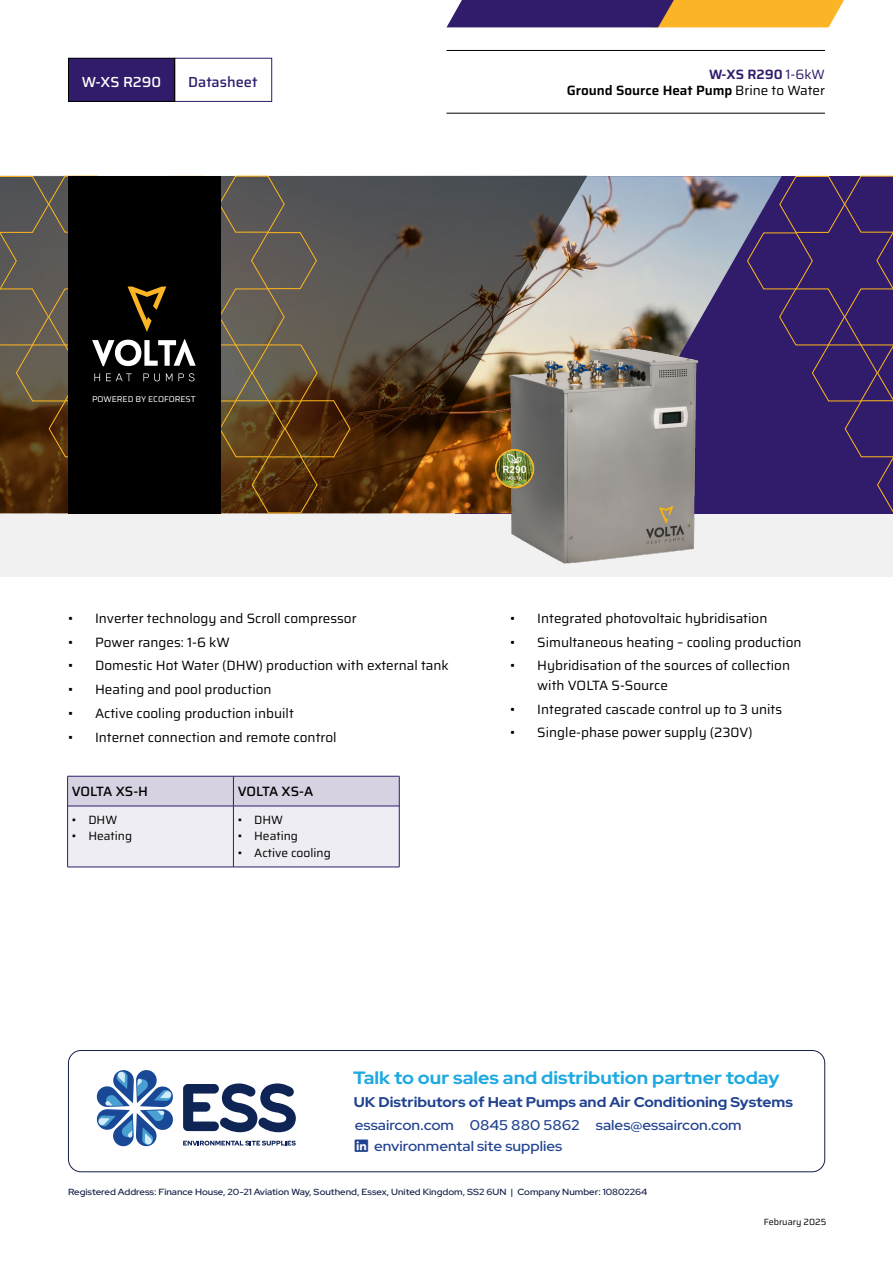
<style>
.page{position:relative;width:893px;height:1263px;background:#fff}
.page>*{position:absolute;margin:0;border:0;box-sizing:border-box;transform-origin:0 0}
.t1{font:700 17.85px "Red Hat Display";color:#1fa9e1;scale:1.09 1}
.t2{font:500 14.55px "Saira";color:#311c6b}
.t3{font:500 14.55px "Saira";color:#fff}
.t4{font:500 14.1px "Red Hat Display";color:#204290;scale:1.09 1}
.t5{font:700 14.1px "Red Hat Display";color:#204290;scale:1.09 1}
.t6{font:13.5px/19.5px "Saira";color:#000}
.t7{font:600 13.5px/16.5px "Saira";color:#000;text-align:right}
.t8{font:500 13.5px "Saira";letter-spacing:-.01em;color:#000}
.t9{font:12px "Saira";color:#000}
.t10{font:9px "Saira";color:#000}
.t11{font:500 8.85px "Red Hat Display";color:#162046;scale:1.09 1}
.t12{font:8.4px "Saira";color:#fff}
.s1{color:#311c6b}
.s2{font-weight:400;color:#311c6b}
.s3{font-weight:400}
</style>
<div class="page">
<div style="left:0;top:513px;width:893px;height:64px;background:#f1f1f1"></div>
<hr style="left:446px;top:50px;width:379px;height:1px;background:#000">
<hr style="left:446px;top:113px;width:379px;height:1px;background:#000">
<svg style="left:446px;top:0;width:398px;height:27px"></svg>
<div style="left:174px;top:58px;width:98px;height:44px;border:1px solid #311c6b"></div>
<div style="left:68px;top:58px;width:106px;height:43px;background:#311c6b"></div>
<div style="left:68px;top:58px;width:107px;height:44px;border:1px solid #000"></div>
<img style="left:587px;top:176px;width:160px;height:337px">
<svg style="left:351px;top:176px;width:236px;height:337px"></svg>
<svg style="left:747px;top:175px;width:146px;height:339px"></svg>
<svg style="left:0;top:175px;width:351px;height:339px"></svg>
<img style="left:496px;top:335px;width:216px;height:229px">
<img style="left:496px;top:450px;width:37px;height:38px">
<div style="left:495px;top:449px;width:39px;height:39px;border:2px solid #fab426;border-radius:50%"></div>
<svg style="left:68px;top:777px;width:331px;height:90px"></svg>
<hr style="left:68px;top:776px;width:165px;height:1px;background:#311c6b">
<hr style="left:233px;top:776px;width:166px;height:1px;background:#311c6b">
<hr style="left:68px;top:806px;width:165px;height:1px;background:#311c6b">
<hr style="left:233px;top:806px;width:166px;height:1px;background:#311c6b">
<hr style="left:67px;top:776px;width:1px;height:30px;background:#311c6b">
<hr style="left:233px;top:776px;width:1px;height:30px;background:#311c6b">
<hr style="left:399px;top:776px;width:1px;height:30px;background:#311c6b">
<hr style="left:67px;top:806px;width:1px;height:61px;background:#311c6b">
<hr style="left:233px;top:806px;width:1px;height:61px;background:#311c6b">
<hr style="left:399px;top:806px;width:1px;height:61px;background:#311c6b">
<hr style="left:68px;top:867px;width:165px;height:1px;background:#311c6b">
<hr style="left:233px;top:867px;width:166px;height:1px;background:#311c6b">
<div style="left:68px;top:1050px;width:757px;height:122px;border:1px solid #162046;border-radius:13px"></div>
<svg style="left:96px;top:1070px;width:77px;height:77px"></svg>
<svg style="left:183px;top:1141px;width:113px;height:4px"></svg>
<svg style="left:183px;top:1083px;width:113px;height:49px"></svg>
<p class="t3" style="left:82px;top:70px;width:81px">W-XS R290</p>
<p class="t2" style="left:188px;top:70px;width:71px">Datasheet</p>
<p class="t7" style="left:567px;top:65px;width:260px"><span class="s1">W-XS R290</span> <span class="s2">1-6kW<br></span>Ground Source Heat Pump <span class="s3">Brine to Water</span></p>
<p class="t12" style="left:92px;top:392px;width:105px">POWERED BY ECOFOREST</p>
<p class="t6" style="left:68px;top:608px;width:290px">• Inverter technology and Scroll compressor</p>
<p class="t6" style="left:68px;top:632px;width:163px">• Power ranges: 1-6 kW</p>
<p class="t6" style="left:68px;top:655px;width:382px">• Domestic Hot Water (DHW) production with external tank</p>
<p class="t6" style="left:68px;top:679px;width:205px">• Heating and pool production</p>
<p class="t6" style="left:68px;top:703px;width:227px">• Active cooling production inbuilt</p>
<p class="t6" style="left:68px;top:727px;width:270px">• Internet connection and remote control</p>
<p class="t8" style="left:72px;top:780px;width:78px">VOLTA XS-H</p>
<p class="t8" style="left:238px;top:780px;width:77px">VOLTA XS-A</p>
<p class="t9" style="left:72px;top:810px;width:47px">• DHW</p>
<p class="t9" style="left:72px;top:826px;width:62px">• Heating</p>
<p class="t9" style="left:238px;top:810px;width:47px">• DHW</p>
<p class="t9" style="left:238px;top:826px;width:62px">• Heating</p>
<p class="t9" style="left:238px;top:843px;width:95px">• Active cooling</p>
<p class="t6" style="left:510px;top:608px;width:259px">• Integrated photovoltaic hybridisation</p>
<p class="t6" style="left:510px;top:632px;width:293px">• Simultaneous heating – cooling production</p>
<p class="t6" style="left:537px;top:655px;width:254px;text-indent:-27px">• Hybridisation of the sources of collection with VOLTA S-Source</p>
<p class="t6" style="left:510px;top:699px;width:273px">• Integrated cascade control up to 3 units</p>
<p class="t6" style="left:510px;top:722px;width:244px">• Single-phase power supply (230V)</p>
<h1 class="t1" style="left:353px;top:1066px;width:393px">Talk to our sales and distribution partner today</h1>
<p class="t5" style="left:354px;top:1093px;width:404px">UK Distributors of Heat Pumps and Air Conditioning Systems</p>
<p class="t4" style="left:355px;top:1115px;width:356px">essaircon.com 0845 880 5862 sales@essaircon.com</p>
<p class="t4" style="left:355px;top:1137px;width:192px">●■■ environmental site supplies</p>
<p class="t11" style="left:68px;top:1186px;width:533px">Registered Address: Finance House, 20-21 Aviation Way, Southend, Essex, United Kingdom, SS2 6UN | Company Number: 10802264</p>
<p class="t10" style="left:764px;top:1214px;width:64px">February 2025</p>
</div>
